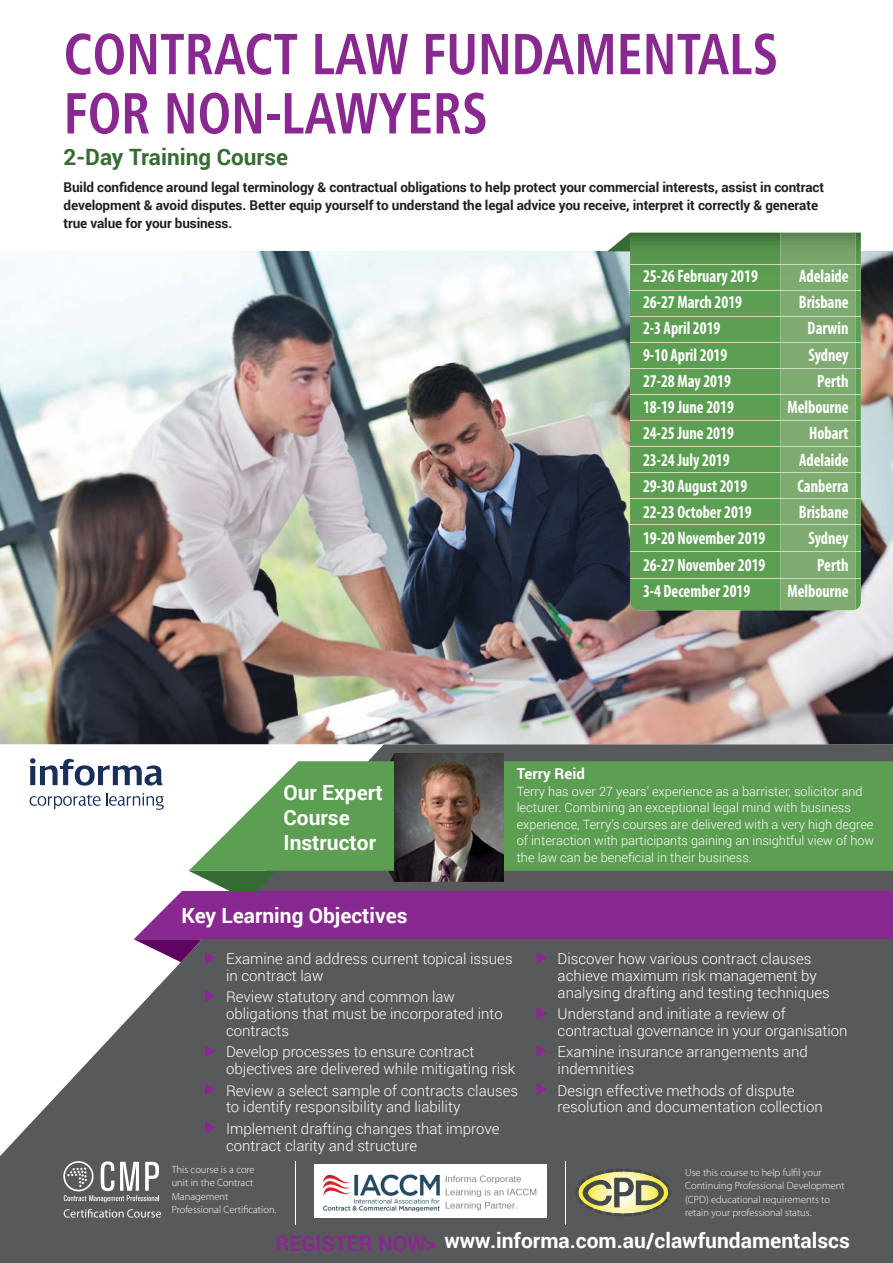
<style>
.page{position:relative;width:893px;height:1263px;background:#fff}
.page>*{position:absolute;margin:0;border:0;box-sizing:border-box;transform-origin:0 0}
.t1{font:700 condensed 57.75px/59.2px "Frutiger";color:#892890;scale:.9 1}
.t2{font:700 22.5px "Roboto";color:#376b34}
.t3{font:700 21px "Roboto";color:#fff}
.t4{font:700 20.85px/25px "Roboto";color:#fff}
.t5{font:700 condensed 18px "Myriad Pro";color:#fff;scale:.9 1}
.t6{font:300 15px/17px "Roboto";color:#fff}
.t7{font:700 15px "Roboto";color:#fff}
.t8{font:700 13.5px/18px "Roboto";letter-spacing:-.01em;color:#231f20}
.t9{font:300 12.75px/16.5px "Roboto";color:#fff}
.t10{font:300 10.5px/13.5px "Myriad Pro";color:#fff}
.s1{color:#892890}
</style>
<div class="page">
<svg style="left:0;top:744px;width:892px;height:519px;fill:#58595b"></svg>
<img style="left:0;top:251px;width:892px;height:493px">
<svg style="left:189px;top:761px;width:703px;height:102px;background:#6ba763"></svg>
<svg style="left:205px;top:990px;width:11px;height:12px"></svg>
<svg style="left:205px;top:1045px;width:11px;height:12px"></svg>
<svg style="left:205px;top:1083px;width:11px;height:13px"></svg>
<svg style="left:205px;top:1121px;width:11px;height:13px"></svg>
<svg style="left:536px;top:1007px;width:11px;height:12px"></svg>
<svg style="left:536px;top:1045px;width:11px;height:12px"></svg>
<svg style="left:536px;top:1083px;width:11px;height:13px"></svg>
<img style="left:395px;top:761px;width:109px;height:102px">
<svg style="left:134px;top:863px;width:758px;height:101px;background:#764d7a"></svg>
<img style="left:406px;top:753px;width:98px;height:8px">
<svg style="left:384px;top:753px;width:22px;height:19px"></svg>
<svg style="left:607px;top:233px;width:23px;height:18px"></svg>
<div style="left:630px;top:233px;width:230px;height:377px;background:#5c9e52"></div>
<svg style="left:780px;top:233px;width:75px;height:378px;background:#7dab70"></svg>
<hr style="left:630px;top:290px;width:230px;height:1px;background:#cad9c0">
<hr style="left:630px;top:264px;width:230px;height:1px;background:#cad9c0">
<hr style="left:630px;top:316px;width:230px;height:1px;background:#cad9c0">
<hr style="left:630px;top:342px;width:230px;height:1px;background:#cad9c0">
<hr style="left:630px;top:368px;width:230px;height:1px;background:#cad9c0">
<hr style="left:630px;top:394px;width:230px;height:1px;background:#cad9c0">
<hr style="left:630px;top:420px;width:230px;height:1px;background:#cad9c0">
<hr style="left:630px;top:472px;width:230px;height:1px;background:#cad9c0">
<hr style="left:630px;top:498px;width:230px;height:1px;background:#cad9c0">
<hr style="left:630px;top:524px;width:230px;height:1px;background:#cad9c0">
<hr style="left:630px;top:551px;width:230px;height:1px;background:#cad9c0">
<hr style="left:630px;top:579px;width:230px;height:1px;background:#cad9c0">
<hr style="left:630px;top:446px;width:230px;height:1px;background:#cad9c0">
<svg style="left:30px;top:758px;width:132px;height:28px"></svg>
<svg style="left:30px;top:794px;width:70px;height:15px"></svg>
<svg style="left:106px;top:793px;width:58px;height:17px"></svg>
<svg style="left:575px;top:1169px;width:96px;height:47px;background:#96956e"></svg>
<hr style="left:565px;top:1161px;width:1px;height:63px;background:#fff">
<hr style="left:295px;top:1161px;width:1px;height:63px;background:#fff">
<svg style="left:64px;top:1209px;width:97px;height:9px"></svg>
<svg style="left:63px;top:1161px;width:96px;height:41px"></svg>
<img style="left:314px;top:1165px;width:233px;height:53px">
<h1 class="t1" style="left:64px;top:29px;width:795px">CONTRACT LAW FUNDAMENTALS<br>FOR NON-LAWYERS</h1>
<h2 class="t2" style="left:64px;top:142px;width:226px">2-Day Training Course</h2>
<p class="t8" style="left:64px;top:178px;width:762px">Build confidence around legal terminology &amp; contractual obligations to help protect your commercial interests, assist in contract development &amp; avoid disputes. Better equip yourself to understand the legal advice you receive, interpret it correctly &amp; generate true value for your business.</p>
<p class="t5" style="left:643px;top:269px;width:129px">25-26 February 2019</p>
<p class="t5" style="left:799px;top:269px;width:56px">Adelaide</p>
<p class="t5" style="left:643px;top:295px;width:112px">26-27 March 2019</p>
<p class="t5" style="left:798px;top:295px;width:57px">Brisbane</p>
<p class="t5" style="left:643px;top:322px;width:88px">2-3 April 2019</p>
<p class="t5" style="left:807px;top:322px;width:47px">Darwin</p>
<p class="t5" style="left:643px;top:348px;width:95px">9-10 April 2019</p>
<p class="t5" style="left:808px;top:348px;width:46px">Sydney</p>
<p class="t5" style="left:643px;top:374px;width:99px">27-28 May 2019</p>
<p class="t5" style="left:817px;top:374px;width:36px">Perth</p>
<p class="t5" style="left:643px;top:400px;width:102px">18-19 June 2019</p>
<p class="t5" style="left:787px;top:400px;width:70px">Melbourne</p>
<p class="t5" style="left:643px;top:427px;width:102px">24-25 June 2019</p>
<p class="t5" style="left:809px;top:427px;width:45px">Hobart</p>
<p class="t5" style="left:643px;top:453px;width:98px">23-24 July 2019</p>
<p class="t5" style="left:799px;top:453px;width:56px">Adelaide</p>
<p class="t5" style="left:643px;top:479px;width:117px">29-30 August 2019</p>
<p class="t5" style="left:797px;top:479px;width:58px">Canberra</p>
<p class="t5" style="left:643px;top:505px;width:122px">22-23 October 2019</p>
<p class="t5" style="left:798px;top:505px;width:57px">Brisbane</p>
<p class="t5" style="left:643px;top:532px;width:138px">19-20 November 2019</p>
<p class="t5" style="left:808px;top:532px;width:46px">Sydney</p>
<p class="t5" style="left:643px;top:558px;width:138px">26-27 November 2019</p>
<p class="t5" style="left:817px;top:558px;width:36px">Perth</p>
<p class="t5" style="left:643px;top:584px;width:121px">3-4 December 2019</p>
<p class="t5" style="left:787px;top:584px;width:70px">Melbourne</p>
<h3 class="t4" style="left:283px;top:779px;width:101px">Our Expert<br>Course<br>Instructor</h3>
<h3 class="t4" style="left:181px;top:903px;width:228px">Key Learning Objectives</h3>
<p class="t7" style="left:516px;top:763px;width:70px">Terry Reid</p>
<p class="t9" style="left:516px;top:782px;width:359px">Terry has over 27 years’ experience as a barrister, solicitor and lecturer. Combining an exceptional legal mind with business experience, Terry’s courses are delivered with a very high degree of interaction with participants gaining an insightful view of how the law can be beneficial in their business.</p>
<p class="t6" style="left:226px;top:950px;width:288px">Examine and address current topical issues in contract law</p>
<p class="t6" style="left:226px;top:988px;width:278px">Review statutory and common law obligations that must be incorporated into contracts</p>
<p class="t6" style="left:226px;top:1043px;width:290px">Develop processes to ensure contract objectives are delivered while mitigating risk</p>
<p class="t6" style="left:226px;top:1081px;width:293px">Review a select sample of contracts clauses to identify responsibility and liability</p>
<p class="t6" style="left:226px;top:1119px;width:275px">Implement drafting changes that improve contract clarity and structure</p>
<p class="t10" style="left:172px;top:1164px;width:106px">This course is a core<br>unit in the Contract<br>Management<br>Professional Certification.</p>
<p class="t6" style="left:557px;top:950px;width:274px">Discover how various contract clauses achieve maximum risk management by analysing drafting and testing techniques</p>
<p class="t6" style="left:557px;top:1005px;width:291px">Understand and initiate a review of contractual governance in your organisation</p>
<p class="t6" style="left:557px;top:1043px;width:252px">Examine insurance arrangements and indemnities</p>
<p class="t6" style="left:557px;top:1081px;width:267px">Design effective methods of dispute resolution and documentation collection</p>
<p class="t10" style="left:685px;top:1167px;width:161px">Use this course to help fulfil your Continuing Professional Development (CPD) educational requirements to retain your professional status.</p>
<h3 class="t3" style="left:275px;top:1226px;width:576px"><span class="s1">REGISTER NOW&gt;</span> www.informa.com.au/clawfundamentalscs</h3>
</div>
